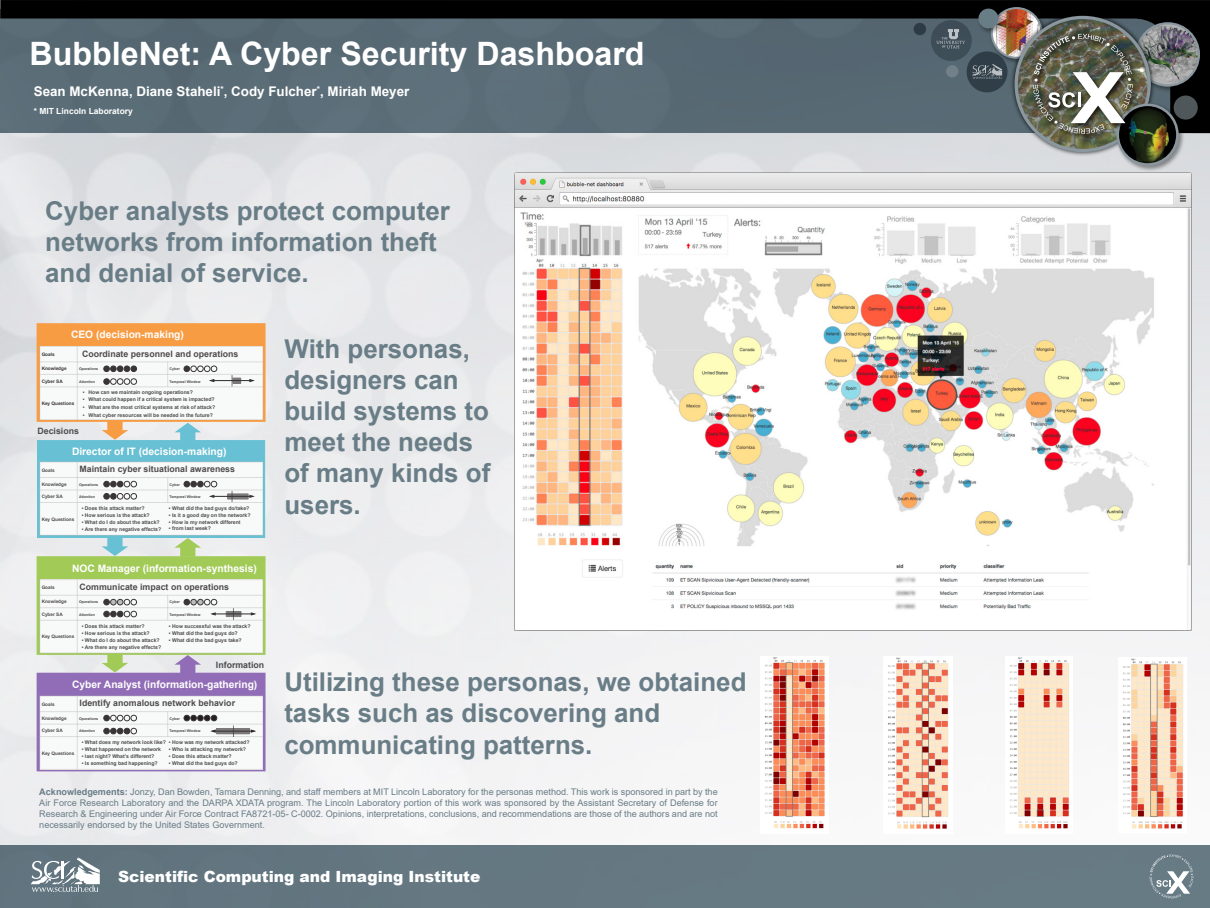
<style>
.page{position:relative;width:1210px;height:908px;background:#fff}
.page>*{position:absolute;margin:0;border:0;box-sizing:border-box;transform-origin:0 0}
.t1{font:700 32.2px "Arial";color:#fff}
.t2{font:700 25.9px/31.1px "Arial";color:#697d87}
.t3{font:900 15.4px "Arial";color:#fff}
.t4{font:700 13.3px "Arial";color:#fff}
.t5{font:700 10.25px "Arial";color:#fff}
.t6{font:9.1px/10.9px "Arial";color:#697d87;text-align:justify}
.t7{font:700 8.79px "Arial";color:#4f4c4d}
.t8{font:700 8.79px "Arial";color:#4d4d4d}
.t9{font:700 8.4px "Arial";color:#fff}
.t10{font:700 5.14px "Arial";color:#4f4c4d}
.t11{font:700 4.69px "Arial";color:#4f4c4d}
.t12{font:700 4.69px "Arial";color:#393536}
.t13{font:700 3.64px "Arial";color:#4f4c4d}
.s1{font-weight:700}
</style>
<div class="page">
<img style="left:0;top:133px;width:1210px;height:712px">
<svg style="left:0;top:0;width:1210px;height:133px;background:#4a5a62"></svg>
<div style="left:0;top:845px;width:1210px;height:62px;background:#697d87"></div>
<div style="left:946px;top:65px;width:12px;height:12px;background:#718089;border-radius:50%"></div>
<div style="left:966px;top:51px;width:41px;height:41px;background:#2f3e47;border-radius:50%"></div>
<img style="left:987px;top:4px;width:63px;height:62px">
<svg style="left:990px;top:7px;width:52px;height:52px"></svg>
<img style="left:992px;top:9px;width:48px;height:48px;border-radius:24px">
<div style="left:931px;top:20px;width:41px;height:41px;background:#3e4e58;border-radius:50%"></div>
<div style="left:913px;top:23px;width:13px;height:12px;background:#2d3b45;border-radius:50%"></div>
<img style="left:975px;top:6px;width:31px;height:30px">
<div style="left:978px;top:9px;width:20px;height:19px;background:#697d87;border-radius:50%"></div>
<img style="left:1157px;top:19px;width:51px;height:75px">
<svg style="left:1135px;top:22px;width:65px;height:65px"></svg>
<img style="left:1138px;top:24px;width:59px;height:60px;border-radius:30px">
<img style="left:1008px;top:10px;width:149px;height:148px">
<svg style="left:1014px;top:16px;width:136px;height:136px"></svg>
<img style="left:1017px;top:19px;width:130px;height:130px;border-radius:65px">
<img style="left:1113px;top:100px;width:73px;height:72px">
<svg style="left:1116px;top:103px;width:62px;height:63px"></svg>
<div style="left:1173px;top:95px;width:24px;height:24px;background:#50575b;border-radius:50%"></div>
<img style="left:1119px;top:106px;width:57px;height:57px;border-radius:29px">
<img style="left:1030px;top:31px;width:110px;height:110px">
<img style="left:1033px;top:34px;width:99px;height:100px">
<hr style="left:1077px;top:92px;width:3px;height:15px;background:#fff">
<svg style="left:936px;top:29px;width:29px;height:19px"></svg>
<svg style="left:972px;top:64px;width:30px;height:15px"></svg>
<svg style="left:31px;top:857px;width:69px;height:34px"></svg>
<svg style="left:1149px;top:854px;width:44px;height:44px"></svg>
<img style="left:514px;top:172px;width:677px;height:458px">
<img style="left:1166px;top:174px;width:22px;height:15px">
<div style="left:38px;top:673px;width:227px;height:97px;background:#916db7"></div>
<div style="left:37px;top:672px;width:228px;height:99px;border:2px solid #916db7"></div>
<div style="left:38px;top:557px;width:227px;height:96px;background:#a1ca57"></div>
<div style="left:37px;top:556px;width:228px;height:98px;border:2px solid #a1ca57"></div>
<div style="left:37px;top:440px;width:228px;height:97px;background:#67c0d3"></div>
<div style="left:38px;top:324px;width:227px;height:97px;background:#f89c43"></div>
<div style="left:37px;top:323px;width:228px;height:99px;border:2px solid #f89c43"></div>
<svg style="left:40px;top:695px;width:224px;height:75px;background:#edeeee"></svg>
<hr style="left:212px;top:730px;width:42px;height:1px;background:#393536">
<svg style="left:40px;top:346px;width:224px;height:95px;background:#ecece9"></svg>
<svg style="left:40px;top:461px;width:224px;height:95px;background:#e6ecec"></svg>
<svg style="left:40px;top:579px;width:224px;height:94px;background:#ebecea"></svg>
<img style="left:761px;top:656px;width:68px;height:177px">
<img style="left:883px;top:656px;width:69px;height:177px">
<img style="left:1119px;top:657px;width:67px;height:175px">
<img style="left:1005px;top:656px;width:68px;height:177px">
<h1 class="t1" style="left:30px;top:31px;width:616px">BubbleNet: A Cyber Security Dashboard</h1>
<h3 class="t9" style="left:34px;top:105px;width:101px">* MIT Lincoln Laboratory</h3>
<h3 class="t4" style="left:34px;top:82px;width:377px">Sean McKenna, Diane Staheli<sup>*</sup>, Cody Fulcher<sup>*</sup>, Miriah Meyer</h3>
<h2 class="t2" style="left:45px;top:195px;width:406px">Cyber analysts protect computer networks from information theft and denial of service.</h2>
<h3 class="t5" style="left:71px;top:327px;width:114px">CEO (decision-making)</h3>
<h3 class="t7" style="left:82px;top:348px;width:158px">Coordinate personnel and operations</h3>
<p class="t10" style="left:83px;top:388px;width:111px">• How can we maintain ongoing operations?</p>
<p class="t10" style="left:83px;top:396px;width:133px">• What could happen if a critical system is impacted?</p>
<p class="t10" style="left:83px;top:403px;width:134px">• What are the most critical systems at risk of attack?</p>
<p class="t10" style="left:83px;top:411px;width:131px">• What cyber resources will be needed in the future?</p>
<h3 class="t5" style="left:72px;top:444px;width:156px">Director of IT (decision-making)</h3>
<h3 class="t7" style="left:80px;top:463px;width:157px">Maintain cyber situational awareness</h3>
<p class="t12" style="left:42px;top:351px;width:15px">Goals</p>
<p class="t12" style="left:42px;top:365px;width:26px">Knowledge</p>
<p class="t13" style="left:79px;top:366px;width:21px">Operations</p>
<p class="t13" style="left:170px;top:366px;width:12px">Cyber</p>
<p class="t12" style="left:42px;top:377px;width:23px">Cyber SA</p>
<p class="t13" style="left:79px;top:378px;width:17px">Attention</p>
<p class="t13" style="left:170px;top:378px;width:33px">Temporal Window</p>
<p class="t12" style="left:42px;top:400px;width:34px">Key Questions</p>
<h3 class="t8" style="left:38px;top:424px;width:43px">Decisions</h3>
<p class="t11" style="left:42px;top:466px;width:15px">Goals</p>
<p class="t11" style="left:42px;top:480px;width:26px">Knowledge</p>
<p class="t13" style="left:79px;top:481px;width:21px">Operations</p>
<p class="t13" style="left:170px;top:481px;width:12px">Cyber</p>
<p class="t11" style="left:42px;top:493px;width:23px">Cyber SA</p>
<p class="t13" style="left:79px;top:494px;width:17px">Attention</p>
<p class="t13" style="left:170px;top:494px;width:33px">Temporal Window</p>
<p class="t11" style="left:42px;top:515px;width:34px">Key Questions</p>
<p class="t10" style="left:169px;top:504px;width:82px">• What did the bad guys do/take?</p>
<p class="t10" style="left:169px;top:511px;width:83px">• Is it a good day on the network?</p>
<p class="t10" style="left:169px;top:518px;width:73px">• How is my network different</p>
<p class="t10" style="left:169px;top:524px;width:44px">• from last week?</p>
<h3 class="t5" style="left:72px;top:560px;width:186px">NOC Manager (information-synthesis)</h3>
<p class="t10" style="left:82px;top:504px;width:64px">• Does this attack matter?</p>
<p class="t10" style="left:82px;top:511px;width:69px">• How serious is the attack?</p>
<p class="t10" style="left:82px;top:518px;width:79px">• What do I do about the attack?</p>
<p class="t10" style="left:82px;top:525px;width:81px">• Are there any negative effects?</p>
<h3 class="t7" style="left:80px;top:580px;width:151px">Communicate impact on operations</h3>
<p class="t11" style="left:42px;top:584px;width:15px">Goals</p>
<p class="t11" style="left:42px;top:598px;width:26px">Knowledge</p>
<p class="t13" style="left:79px;top:599px;width:21px">Operations</p>
<p class="t13" style="left:170px;top:599px;width:12px">Cyber</p>
<p class="t11" style="left:42px;top:610px;width:23px">Cyber SA</p>
<p class="t13" style="left:79px;top:612px;width:17px">Attention</p>
<p class="t13" style="left:170px;top:612px;width:33px">Temporal Window</p>
<p class="t11" style="left:42px;top:633px;width:34px">Key Questions</p>
<p class="t10" style="left:169px;top:622px;width:83px">• How successful was the attack?</p>
<p class="t10" style="left:169px;top:629px;width:70px">• What did the bad guys do?</p>
<p class="t10" style="left:169px;top:636px;width:74px">• What did the bad guys take?</p>
<p class="t10" style="left:82px;top:622px;width:64px">• Does this attack matter?</p>
<p class="t10" style="left:82px;top:629px;width:69px">• How serious is the attack?</p>
<p class="t10" style="left:82px;top:636px;width:79px">• What do I do about the attack?</p>
<p class="t10" style="left:82px;top:643px;width:81px">• Are there any negative effects?</p>
<h3 class="t8" style="left:216px;top:658px;width:50px">Information</h3>
<h3 class="t5" style="left:72px;top:677px;width:187px">Cyber Analyst (information-gathering)</h3>
<h3 class="t7" style="left:80px;top:696px;width:157px">Identify anomalous network behavior</h3>
<p class="t11" style="left:42px;top:700px;width:15px">Goals</p>
<p class="t11" style="left:42px;top:714px;width:26px">Knowledge</p>
<p class="t13" style="left:79px;top:715px;width:21px">Operations</p>
<p class="t13" style="left:170px;top:715px;width:12px">Cyber</p>
<p class="t11" style="left:42px;top:727px;width:23px">Cyber SA</p>
<p class="t13" style="left:79px;top:728px;width:17px">Attention</p>
<p class="t13" style="left:170px;top:728px;width:33px">Temporal Window</p>
<p class="t11" style="left:42px;top:749px;width:34px">Key Questions</p>
<p class="t10" style="left:82px;top:738px;width:86px">• What does my network look like?</p>
<p class="t10" style="left:82px;top:745px;width:81px">• What happened on the network</p>
<p class="t10" style="left:82px;top:752px;width:74px">• last night? What’s different?</p>
<p class="t10" style="left:82px;top:759px;width:77px">• Is something bad happening?</p>
<p class="t10" style="left:169px;top:738px;width:82px">• How was my network attacked?</p>
<p class="t10" style="left:169px;top:745px;width:79px">• Who is attacking my network?</p>
<p class="t10" style="left:169px;top:752px;width:64px">• Does this attack matter?</p>
<p class="t10" style="left:169px;top:759px;width:70px">• What did the bad guys do?</p>
<h2 class="t2" style="left:284px;top:333px;width:207px">With personas, designers can build systems to meet the needs of many kinds of users.</h2>
<h2 class="t2" style="left:284px;top:666px;width:464px">Utilizing these personas, we obtained tasks such as discovering and communicating patterns.</h2>
<p class="t6" style="left:39px;top:786px;width:680px"><span class="s1">Acknowledgements:</span> Jonzy, Dan Bowden, Tamara Denning, and staff members at MIT Lincoln Laboratory for the personas method. This work is sponsored in part by the Air Force Research Laboratory and the DARPA XDATA program. The Lincoln Laboratory portion of this work was sponsored by the Assistant Secretary of Defense for Research &amp; Engineering under Air Force Contract FA8721-05- C-0002. Opinions, interpretations, conclusions, and recommendations are those of the authors and are not necessarily endorsed by the United States Government.</p>
<h3 class="t3" style="left:118px;top:865px;width:364px">Scientific Computing and Imaging Institute</h3>
</div>
